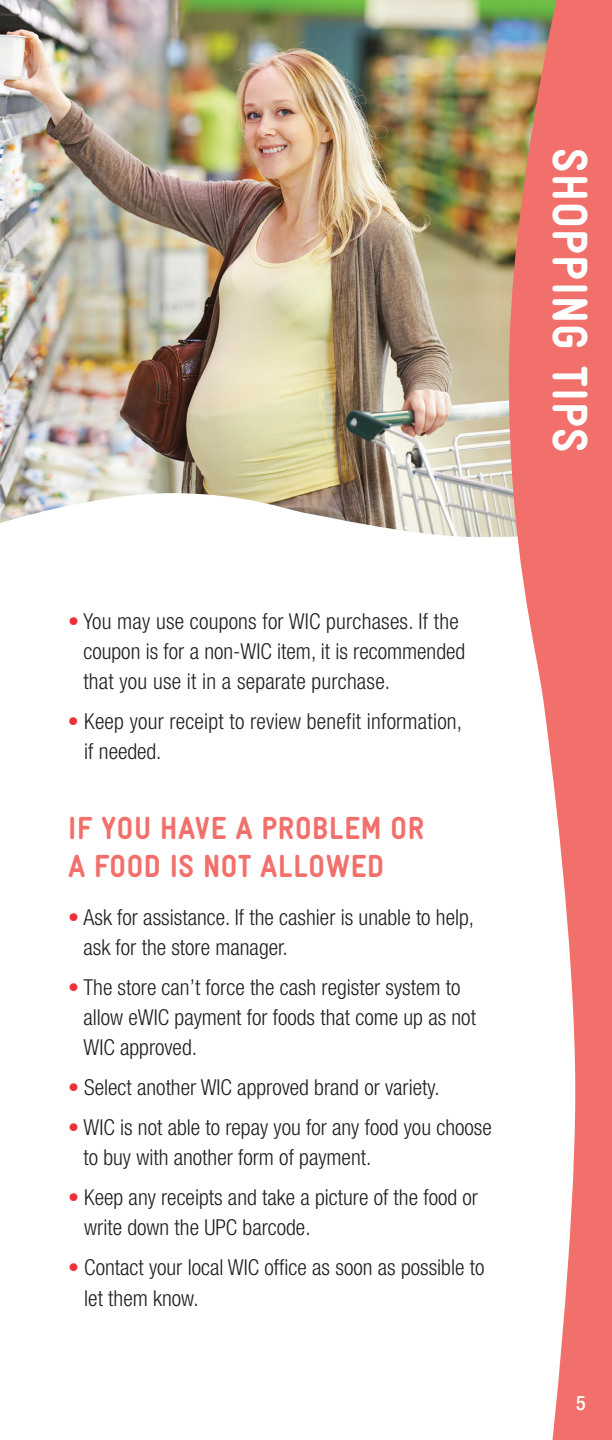
<style>
.page{position:relative;width:612px;height:1440px;background:#fff}
.page>*{position:absolute;margin:0;border:0;box-sizing:border-box;transform-origin:0 0}
.t1{font:900 50px "Gravur Condensed";letter-spacing:.03em;color:#fff}
.t2{font:900 32px/38.4px "Gravur Condensed";letter-spacing:.02em;color:#f2706c}
.t3{font:300 condensed 22px/30px "Helvetica Neue LT Std";color:#231f20}
.t4{font:500 condensed 20px "Helvetica Neue LT Std";color:#fff}
.s1{color:#ee3038}
</style>
<div class="page">
<img style="left:0;top:0;width:509px;height:537px">
<svg style="left:509px;top:0;width:103px;height:1440px;fill:#f2706c"></svg>
<h1 class="t1" style="left:598px;top:148px;width:306px;rotate:90deg">SHOPPING TIPS</h1>
<p class="t3" style="left:83px;top:606px;width:383px;text-indent:-15px"><span class="s1">•</span> You may use coupons for WIC purchases. If the coupon is for a non-WIC item, it is recommended that you use it in a separate purchase.</p>
<p class="t3" style="left:84px;top:706px;width:379px;text-indent:-16px"><span class="s1">•</span> Keep your receipt to review benefit information, if needed.</p>
<h2 class="t2" style="left:68px;top:809px;width:358px">IF YOU HAVE A PROBLEM OR<br>A FOOD IS NOT ALLOWED</h2>
<p class="t3" style="left:83px;top:902px;width:392px;text-indent:-15px"><span class="s1">•</span> Ask for assistance. If the cashier is unable to help, ask for the store manager.</p>
<p class="t3" style="left:83px;top:972px;width:394px;text-indent:-15px"><span class="s1">•</span> The store can’t force the cash register system to allow eWIC payment for foods that come up as not<br>WIC approved.</p>
<p class="t3" style="left:68px;top:1072px;width:373px"><span class="s1">•</span> Select another WIC approved brand or variety.</p>
<p class="t3" style="left:83px;top:1112px;width:410px;text-indent:-15px"><span class="s1">•</span> WIC is not able to repay you for any food you choose to buy with another form of payment.</p>
<p class="t3" style="left:84px;top:1182px;width:395px;text-indent:-16px"><span class="s1">•</span> Keep any receipts and take a picture of the food or write down the UPC barcode.</p>
<p class="t3" style="left:84px;top:1252px;width:402px;line-height:31.2px;text-indent:-16px"><span class="s1">•</span> Contact your local WIC office as soon as possible to let them know.</p>
<p class="t4" style="left:576px;top:1391px;width:11px">5</p>
</div>
